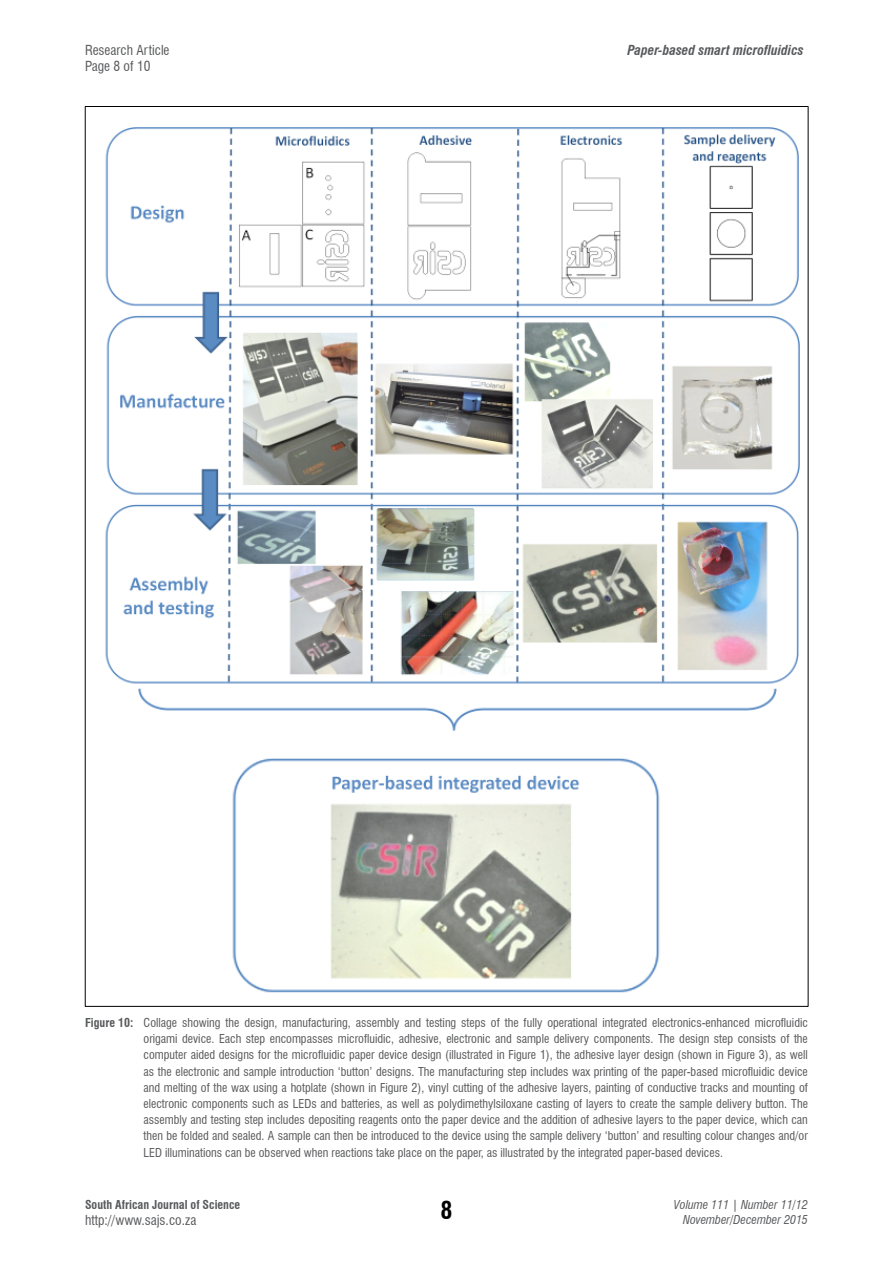
<style>
.page{position:relative;width:893px;height:1263px;background:#fff}
.page>*{position:absolute;margin:0;border:0;box-sizing:border-box;transform-origin:0 0}
.t1{font:700 condensed 24px "Swiss 721 BT";color:#000}
.t2{font:condensed 13.5px "Swiss 721 BT";color:#58595b}
.t3{font:italic 700 condensed 13.5px "Swiss 721 BT";color:#58595b}
.t4{font:condensed 12px/16.2px "Swiss 721 BT";color:#58595b;text-align:justify}
.t5{font:italic condensed 12px/14.4px "Swiss 721 BT";color:#58595b;text-align:right}
.t6{font:700 condensed 12px "Swiss 721 BT";color:#58595b}
.s1{font-weight:700}
</style>
<div class="page">
<img style="left:105px;top:127px;width:694px;height:866px">
<p class="t2" style="left:85px;top:42px;width:86px">Research Article</p>
<p class="t3" style="left:628px;top:42px;width:178px">Paper-based smart microfluidics</p>
<p class="t2" style="left:85px;top:58px;width:67px">Page 8 of 10</p>
<p class="t4" style="left:144px;top:1014px;width:666px;text-indent:-58px"><span class="s1">Figure 10:</span> Collage showing the design, manufacturing, assembly and testing steps of the fully operational integrated electronics-enhanced microfluidic origami device. Each step encompasses microfluidic, adhesive, electronic and sample delivery components. The design step consists of the computer aided designs for the microfluidic paper device design (illustrated in Figure 1), the adhesive layer design (shown in Figure 3), as well as the electronic and sample introduction ‘button’ designs. The manufacturing step includes wax printing of the paper-based microfluidic device and melting of the wax using a hotplate (shown in Figure 2), vinyl cutting of the adhesive layers, painting of conductive tracks and mounting of electronic components such as LEDs and batteries, as well as polydimethylsiloxane casting of layers to create the sample delivery button. The assembly and testing step includes depositing reagents onto the paper device and the addition of adhesive layers to the paper device, which can then be folded and sealed. A sample can then be introduced to the device using the sample delivery ‘button’ and resulting colour changes and/or LED illuminations can be observed when reactions take place on the paper, as illustrated by the integrated paper-based devices.</p>
<p class="t6" style="left:85px;top:1197px;width:157px">South African Journal of Science</p>
<p class="t2" style="left:85px;top:1212px;width:113px">http://www.sajs.co.za</p>
<h1 class="t1" style="left:440px;top:1195px;width:13px">8</h1>
<p class="t5" style="left:674px;top:1198px;width:136px">Volume 111 | Number 11/12<br>November/December 2015</p>
</div>
